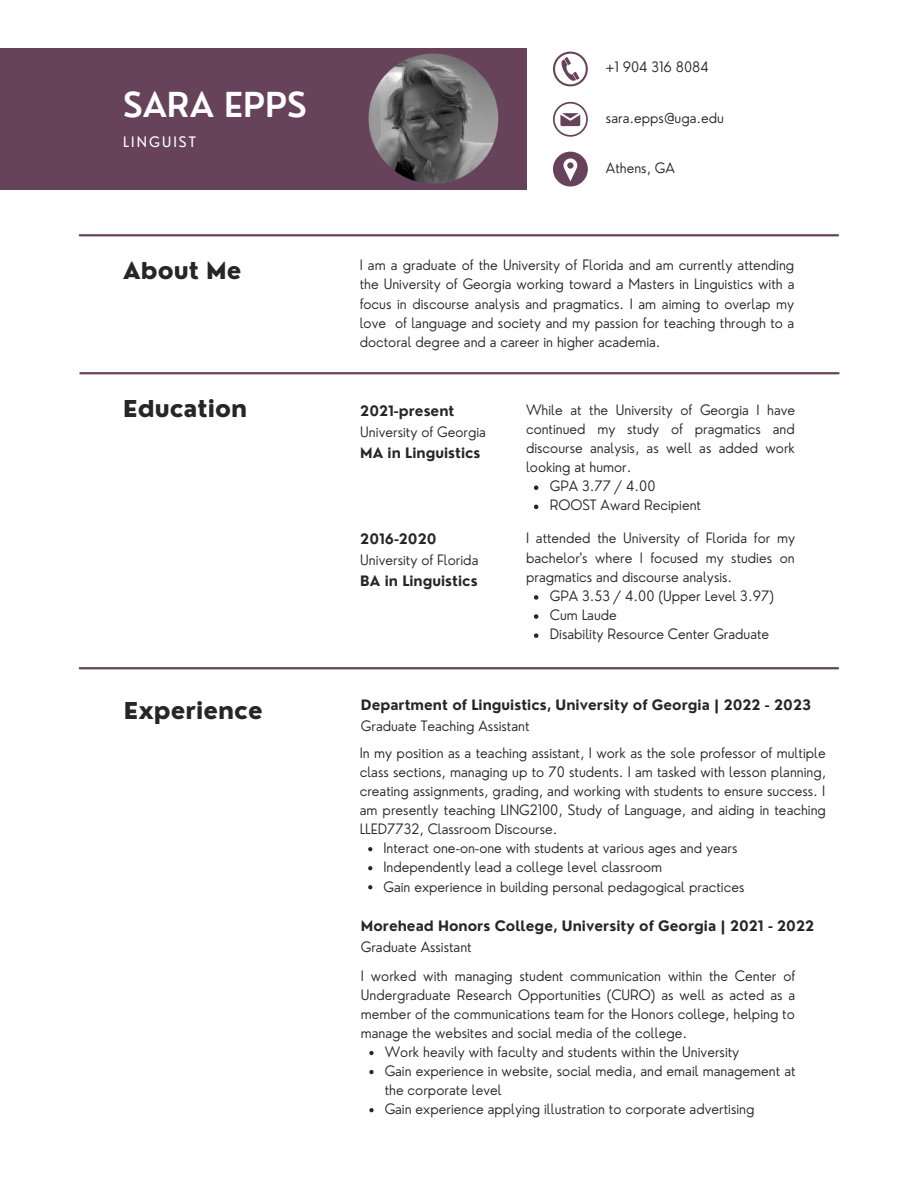
<style>
.page{position:relative;width:918px;height:1188px;background:#fff}
.page>*{position:absolute;margin:0;border:0;box-sizing:border-box;transform-origin:0 0}
.t1{font:600 33.6px "Nourd";color:#fff}
.t2{font:800 22.65px "Nourd";color:#272626}
.t3{font:14.1px "Nourd";letter-spacing:.15em;color:#fff}
.t4{font:300 13.95px/19px "Nourd";color:#272626;text-align:justify}
.t5{font:700 13.95px "Nourd";color:#272626}
</style>
<div class="page">
<div style="left:0;top:48px;width:526px;height:142px;background:#66435a"></div>
<hr style="left:80px;top:234px;width:758px;height:2px;background:#66435a">
<hr style="left:80px;top:372px;width:759px;height:2px;background:#66435a">
<svg style="left:553px;top:52px;width:35px;height:34px"></svg>
<svg style="left:553px;top:102px;width:35px;height:35px"></svg>
<svg style="left:553px;top:152px;width:35px;height:35px"></svg>
<hr style="left:80px;top:667px;width:758px;height:2px;background:#66435a">
<img style="left:368px;top:53px;width:131px;height:131px">
<svg style="left:534px;top:595px;width:4px;height:5px"></svg>
<svg style="left:534px;top:614px;width:4px;height:5px"></svg>
<svg style="left:534px;top:633px;width:4px;height:5px"></svg>
<svg style="left:368px;top:847px;width:4px;height:4px"></svg>
<svg style="left:368px;top:866px;width:4px;height:4px"></svg>
<svg style="left:368px;top:885px;width:4px;height:4px"></svg>
<svg style="left:369px;top:1051px;width:5px;height:4px"></svg>
<svg style="left:369px;top:1070px;width:5px;height:4px"></svg>
<svg style="left:369px;top:1108px;width:5px;height:4px"></svg>
<svg style="left:534px;top:485px;width:4px;height:5px"></svg>
<svg style="left:534px;top:505px;width:4px;height:4px"></svg>
<h1 class="t1" style="left:123px;top:83px;width:185px">SARA EPPS</h1>
<p class="t3" style="left:123px;top:132px;width:74px">LINGUIST</p>
<p class="t4" style="left:606px;top:57px;width:104px">+1 904 316 8084</p>
<p class="t4" style="left:606px;top:109px;width:120px">sara.epps@uga.edu</p>
<p class="t4" style="left:606px;top:158px;width:70px">Athens, GA</p>
<h2 class="t2" style="left:123px;top:256px;width:120px">About Me</h2>
<p class="t4" style="left:360px;top:256px;width:436px">I am a graduate of the University of Florida and am currently attending the University of Georgia working toward a Masters in Linguistics with a focus in discourse analysis and pragmatics. I am aiming to overlap my love of language and society and my passion for teaching through to a doctoral degree and a career in higher academia.</p>
<h2 class="t2" style="left:123px;top:394px;width:125px">Education</h2>
<h2 class="t2" style="left:124px;top:696px;width:140px">Experience</h2>
<p class="t5" style="left:360px;top:402px;width:96px">2021-present</p>
<p class="t5" style="left:360px;top:444px;width:122px">MA in Linguistics</p>
<p class="t4" style="left:360px;top:422px;width:127px">University of Georgia</p>
<p class="t5" style="left:360px;top:530px;width:78px">2016-2020</p>
<p class="t5" style="left:360px;top:572px;width:119px">BA in Linguistics</p>
<p class="t4" style="left:360px;top:550px;width:120px">University of Florida</p>
<p class="t4" style="left:526px;top:400px;width:271px">While at the University of Georgia I have continued my study of pragmatics and discourse analysis, as well as added work looking at humor.</p>
<p class="t4" style="left:550px;top:476px;width:153px">GPA 3.77 / 4.00<br>ROOST Award Recipient</p>
<p class="t4" style="left:526px;top:529px;width:271px">I attended the University of Florida for my bachelor's where I focused my studies on pragmatics and discourse analysis.</p>
<p class="t4" style="left:550px;top:586px;width:226px;text-align:left">GPA 3.53 / 4.00 (Upper Level 3.97)<br>Cum Laude<br>Disability Resource Center Graduate</p>
<p class="t5" style="left:361px;top:696px;width:452px">Department of Linguistics, University of Georgia | 2022 - 2023</p>
<p class="t4" style="left:361px;top:716px;width:170px">Graduate Teaching Assistant</p>
<p class="t4" style="left:360px;top:743px;width:468px">In my position as a teaching assistant, I work as the sole professor of multiple class sections, managing up to 70 students. I am tasked with lesson planning, creating assignments, grading, and working with students to ensure success. I am presently teaching LING2100, Study of Language, and aiding in teaching LLED7732, Classroom Discourse.</p>
<p class="t4" style="left:384px;top:839px;width:363px;text-align:left">Interact one-on-one with students at various ages and years<br>Independently lead a college level classroom<br>Gain experience in building personal pedagogical practices</p>
<p class="t5" style="left:361px;top:917px;width:455px">Morehead Honors College, University of Georgia | 2021 - 2022</p>
<p class="t4" style="left:361px;top:937px;width:112px">Graduate Assistant</p>
<p class="t4" style="left:361px;top:966px;width:436px">I worked with managing student communication within the Center of Undergraduate Research Opportunities (CURO) as well as acted as a member of the communications team for the Honors college, helping to manage the websites and social media of the college.</p>
<p class="t4" style="left:385px;top:1043px;width:412px;text-align:left">Work heavily with faculty and students within the University<br>Gain experience in website, social media, and email management at the corporate level<br>Gain experience applying illustration to corporate advertising</p>
</div>
